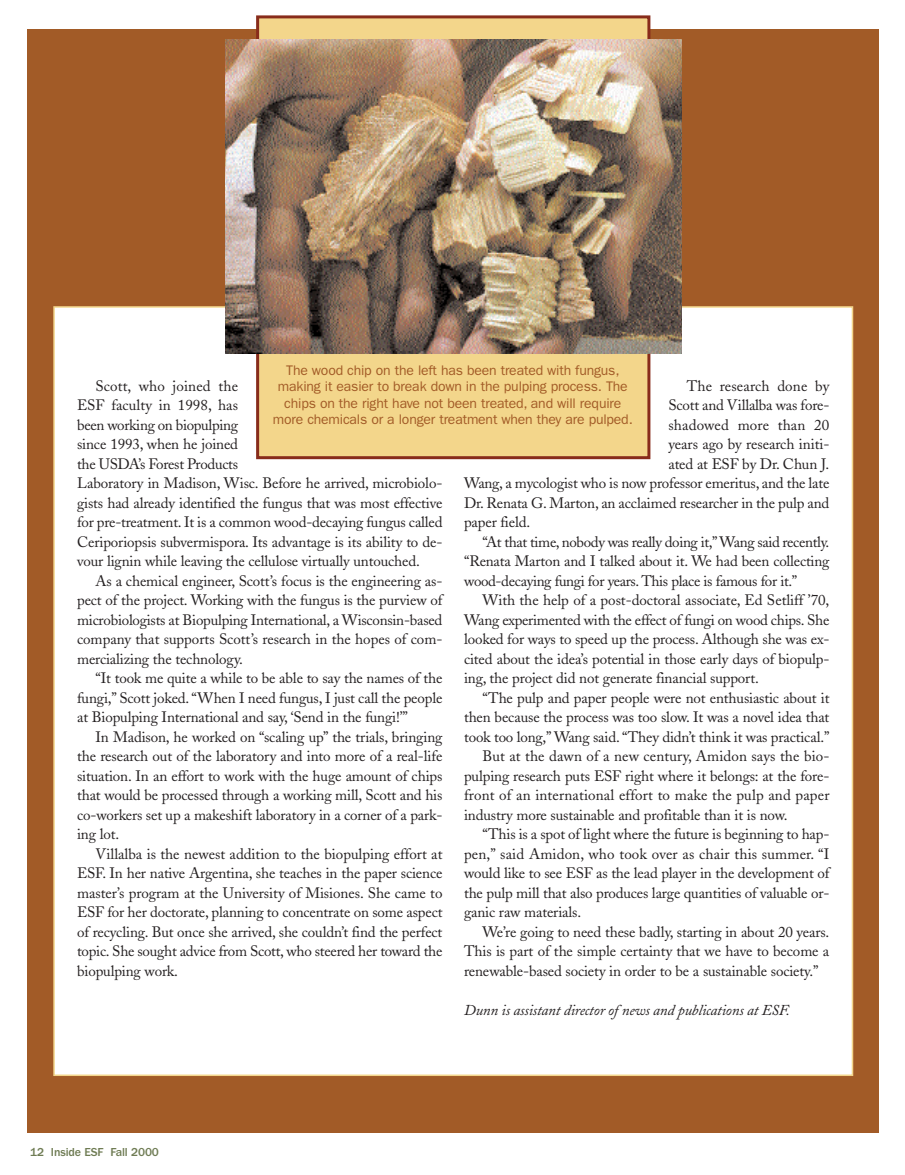
<style>
.page{position:relative;width:905px;height:1175px;background:#fff}
.page>*{position:absolute;margin:0;border:0;box-sizing:border-box;transform-origin:0 0}
.t1{font:15px/19.5px "Adobe Caslon";letter-spacing:-.01em;color:#231f20;text-align:justify}
.t2{font:15px "Adobe Caslon";letter-spacing:.01em;color:#231f20}
.t3{font:italic 15px "Adobe Caslon";letter-spacing:-.01em;color:#231f20}
.t4{font:13.95px/16.5px "Franklin Gothic";letter-spacing:-.01em;color:#a25b27;text-align:center}
.t5{font:500 12px "Franklin Gothic";letter-spacing:-.01em;color:#6f7c54}
</style>
<div class="page">
<div style="left:27px;top:30px;width:852px;height:1102px;background:#a25b27"></div>
<div style="left:54px;top:307px;width:798px;height:768px;background:#fff"></div>
<div style="left:257px;top:17px;width:392px;height:441px;background:#f3d68b"></div>
<div style="left:256px;top:15px;width:394px;height:444px;border:3px solid #882c1b"></div>
<img style="left:225px;top:39px;width:456px;height:315px">
<p class="t4" style="left:273px;top:363px;width:361px">The wood chip on the left has been treated with fungus, making it easier to break down in the pulping process. The chips on the right have not been treated, and will require more chemicals or a longer treatment when they are pulped.</p>
<p class="t2" style="left:686px;top:380px;width:144px">The research done by</p>
<p class="t1" style="left:668px;top:397px;width:162px">Scott and Villalba was fore-</p>
<p class="t2" style="left:668px;top:419px;width:162px">shadowed more than 20</p>
<p class="t1" style="left:668px;top:436px;width:162px">years ago by research initi-</p>
<p class="t1" style="left:668px;top:456px;width:162px">ated at ESF by Dr. Chun J.</p>
<p class="t1" style="left:464px;top:475px;width:367px">Wang, a mycologist who is now professor emeritus, and the late</p>
<p class="t1" style="left:464px;top:495px;width:367px">Dr. Renata G. Marton, an acclaimed researcher in the pulp and</p>
<p class="t1" style="left:464px;top:514px;width:68px">paper field.</p>
<p class="t1" style="left:482px;top:534px;width:348px">“At that time, nobody was really doing it,” Wang said recently.</p>
<p class="t1" style="left:464px;top:553px;width:367px">“Renata Marton and I talked about it. We had been collecting</p>
<p class="t1" style="left:464px;top:573px;width:335px">wood-decaying fungi for years. This place is famous for it.”</p>
<p class="t1" style="left:482px;top:592px;width:348px">With the help of a post-doctoral associate, Ed Setliff ’70,</p>
<p class="t1" style="left:464px;top:612px;width:367px">Wang experimented with the effect of fungi on wood chips. She</p>
<p class="t1" style="left:464px;top:631px;width:367px">looked for ways to speed up the process. Although she was ex-</p>
<p class="t1" style="left:464px;top:651px;width:367px">cited about the idea’s potential in those early days of biopulp-</p>
<p class="t1" style="left:464px;top:670px;width:296px">ing, the project did not generate financial support.</p>
<p class="t1" style="left:482px;top:690px;width:348px">“The pulp and paper people were not enthusiastic about it</p>
<p class="t1" style="left:464px;top:709px;width:367px">then because the process was too slow. It was a novel idea that</p>
<p class="t1" style="left:464px;top:729px;width:367px">took too long,” Wang said. “They didn’t think it was practical.”</p>
<p class="t1" style="left:482px;top:748px;width:348px">But at the dawn of a new century, Amidon says the bio-</p>
<p class="t1" style="left:464px;top:768px;width:367px">pulping research puts ESF right where it belongs: at the fore-</p>
<p class="t2" style="left:464px;top:789px;width:367px">front of an international effort to make the pulp and paper</p>
<p class="t1" style="left:464px;top:807px;width:325px">industry more sustainable and profitable than it is now.</p>
<p class="t1" style="left:482px;top:826px;width:348px">“This is a spot of light where the future is beginning to hap-</p>
<p class="t2" style="left:464px;top:848px;width:367px">pen,” said Amidon, who took over as chair this summer. “I</p>
<p class="t1" style="left:464px;top:865px;width:367px">would like to see ESF as the lead player in the development of</p>
<p class="t1" style="left:464px;top:885px;width:367px">the pulp mill that also produces large quantities of valuable or-</p>
<p class="t1" style="left:464px;top:904px;width:119px">ganic raw materials.</p>
<p class="t1" style="left:482px;top:924px;width:348px">We’re going to need these badly, starting in about 20 years.</p>
<p class="t1" style="left:464px;top:943px;width:367px">This is part of the simple certainty that we have to become a</p>
<p class="t1" style="left:464px;top:963px;width:356px">renewable-based society in order to be a sustainable society.”</p>
<p class="t3" style="left:464px;top:1004px;width:327px">Dunn is assistant director of news and publications at ESF.</p>
<p class="t1" style="left:77px;top:378px;width:367px;text-align:left;text-indent:18px">Scott, who joined the<br>ESF faculty in 1998, has<br>been working on biopulping<br>since 1993, when he joined<br>the USDA’s Forest Products<br>Laboratory in Madison, Wisc. Before he arrived, microbiolo&shy;gists had already identified the fungus that was most effective for pre-treatment. It is a common wood-decaying fungus called Ceriporiopsis subvermispora. Its advantage is its ability to de&shy;vour lignin while leaving the cellulose virtually untouched.</p>
<p class="t1" style="left:77px;top:573px;width:367px;text-indent:18px">As a chemical engineer, Scott’s focus is the engineering as&shy;pect of the project. Working with the fungus is the purview of microbiologists at Biopulping International, a Wisconsin-based company that supports Scott’s research in the hopes of com&shy;mercializing the technology.</p>
<p class="t1" style="left:77px;top:670px;width:367px;text-indent:18px">“It took me quite a while to be able to say the names of the fungi,” Scott joked. “When I need fungus, I just call the people at Biopulping International and say, ‘Send in the fungi!’”</p>
<p class="t1" style="left:77px;top:729px;width:367px;text-indent:18px">In Madison, he worked on “scaling up” the trials, bringing the research out of the laboratory and into more of a real-life situation. In an effort to work with the huge amount of chips that would be processed through a working mill, Scott and his co-workers set up a makeshift laboratory in a corner of a park&shy;ing lot.</p>
<p class="t1" style="left:77px;top:846px;width:367px;text-indent:18px">Villalba is the newest addition to the biopulping effort at ESF. In her native Argentina, she teaches in the paper science master’s program at the University of Misiones. She came to ESF for her doctorate, planning to concentrate on some aspect of recycling. But once she arrived, she couldn’t find the perfect topic. She sought advice from Scott, who steered her toward the biopulping work.</p>
<p class="t5" style="left:30px;top:1147px;width:130px">12 Inside ESF Fall 2000</p>
</div>
